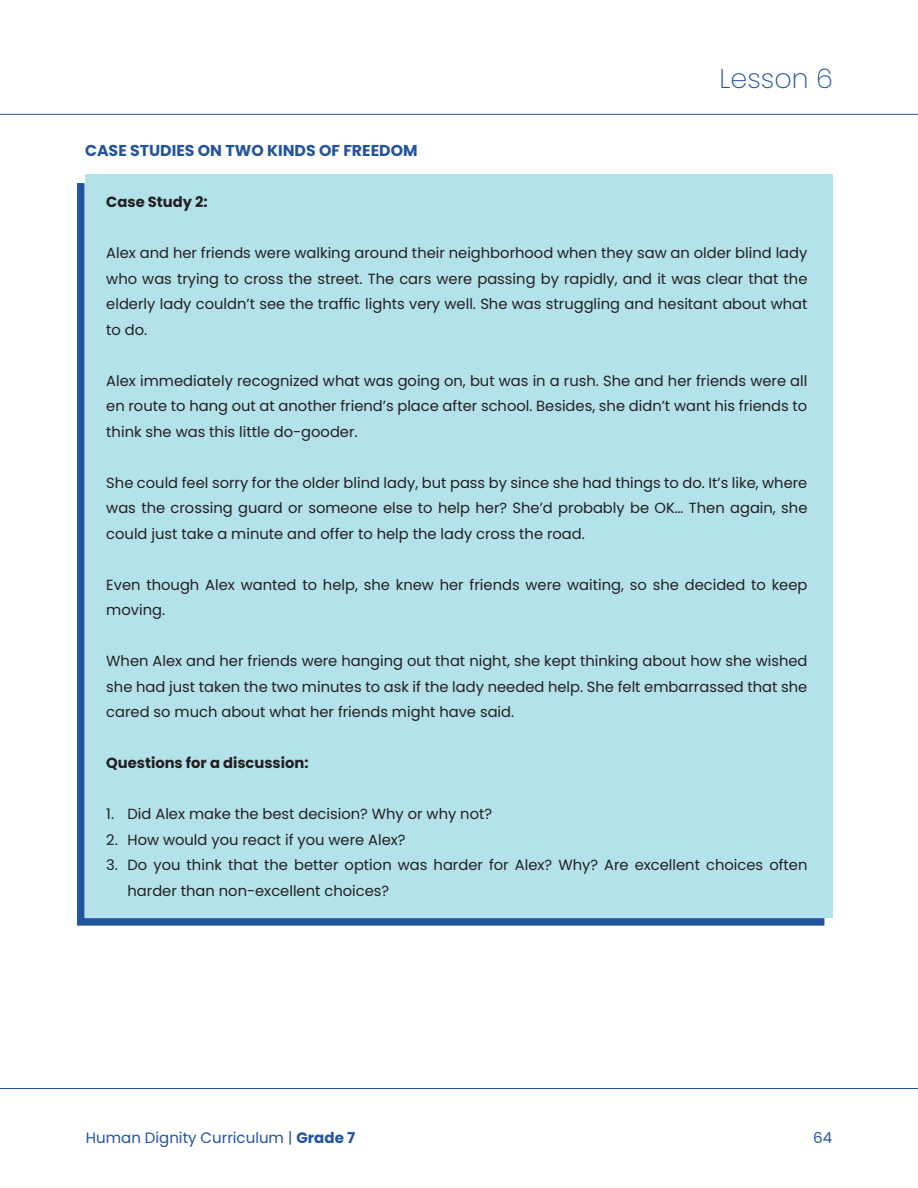
<style>
.page{position:relative;width:918px;height:1188px;background:#fff}
.page>*{position:absolute;margin:0;border:0;box-sizing:border-box;transform-origin:0 0}
.t1{font:200 27px "Poppins";color:#23549f}
.subs{font:700 15.75px "Poppins";color:#23549f}
.t2{font:15px "Poppins";color:#23549f}
.shadow_box{font:14.7px/25.5px "Poppins";color:#231f20;text-align:justify}
.shadow_box-2{font:700 14.7px "Poppins";color:#231f20}
.s1{font-weight:700}
</style>
<div class="page">
<hr style="left:0;top:114px;width:918px;height:1px;background:#23549f">
<hr style="left:0;top:1088px;width:918px;height:1px;background:#23549f">
<div style="left:77px;top:176px;width:755px;height:750px;background:#b3e2eb"></div>
<h1 class="t1" style="left:720px;top:63px;width:115px">Lesson 6</h1>
<p class="subs" style="left:85px;top:141px;width:334px">CASE STUDIES ON TWO KINDS OF FREEDOM</p>
<p class="shadow_box-2" style="left:106px;top:193px;width:103px">Case Study 2:</p>
<p class="shadow_box" style="left:106px;top:240px;width:703px">Alex and her friends were walking around their neighborhood when they saw an older blind lady who was trying to cross the street. The cars were passing by rapidly, and it was clear that the elderly lady couldn’t see the traffic lights very well. She was struggling and hesitant about what to do.</p>
<p class="shadow_box" style="left:106px;top:368px;width:703px">Alex immediately recognized what was going on, but was in a rush. She and her friends were all en route to hang out at another friend’s place after school. Besides, she didn’t want his friends to think she was this little do-gooder.</p>
<p class="shadow_box" style="left:106px;top:470px;width:703px">She could feel sorry for the older blind lady, but pass by since she had things to do. It’s like, where was the crossing guard or someone else to help her? She’d probably be OK… Then again, she could just take a minute and offer to help the lady cross the road.</p>
<p class="shadow_box" style="left:106px;top:572px;width:703px">Even though Alex wanted to help, she knew her friends were waiting, so she decided to keep moving.</p>
<p class="shadow_box" style="left:106px;top:648px;width:703px">When Alex and her friends were hanging out that night, she kept thinking about how she wished she had just taken the two minutes to ask if the lady needed help. She felt embarrassed that she cared so much about what her friends might have said.</p>
<p class="shadow_box-2" style="left:106px;top:754px;width:204px">Questions for a discussion:</p>
<p class="shadow_box" style="left:106px;top:801px;width:387px">1. Did Alex make the best decision? Why or why not?</p>
<p class="shadow_box" style="left:106px;top:827px;width:301px">2. How would you react if you were Alex?</p>
<p class="shadow_box" style="left:128px;top:852px;width:681px;text-indent:-21px">3. Do you think that the better option was harder for Alex? Why? Are excellent choices often harder than non-excellent choices?</p>
<p class="t2" style="left:86px;top:1129px;width:271px">Human Dignity Curriculum | <span class="s1">Grade 7</span></p>
<p class="t2" style="left:813px;top:1129px;width:20px">64</p>
</div>
